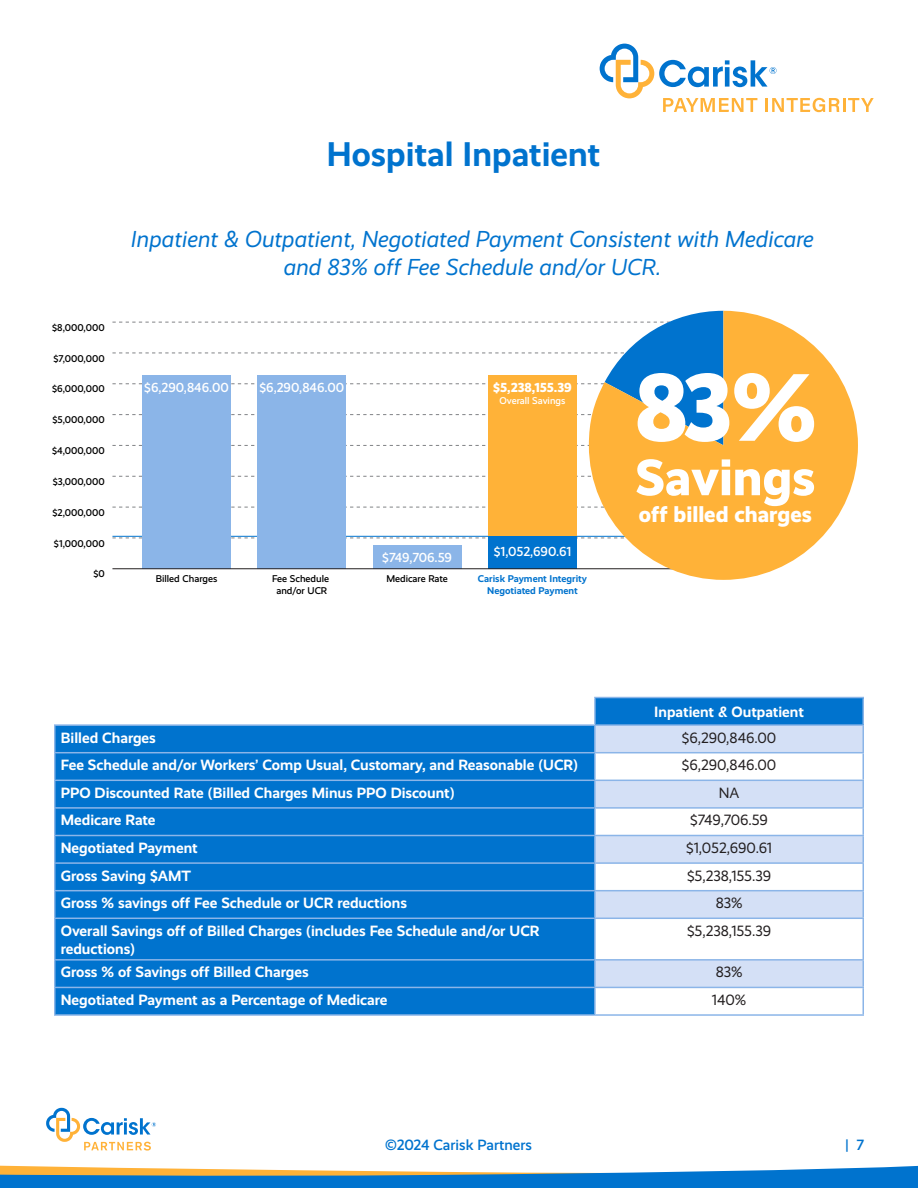
<style>
.page{position:relative;width:918px;height:1188px;background:#fff}
.page>*{position:absolute;margin:0;border:0;box-sizing:border-box;transform-origin:0 0}
.t1{font:800 96.6px "Realist";color:#fff}
.t2{font:800 51.45px "Realist";color:#fff}
.t3{font:700 34.5px "Realist";color:#0073ce}
.t4{font:italic 23.25px/27.9px "Realist";color:#0073ce;text-align:center}
.t5{font:800 22.35px "Realist";color:#fff}
.t6{font:700 15px/18px "Realist";color:#fff}
.t7{font:15px "Realist";letter-spacing:-.005em;color:#231f20}
.t8{font:500 15px "Realist";color:#0073ce}
.t9{font:500 13.2px "Realist";letter-spacing:-.005em;color:#fff}
.t10{font:800 13.2px "Realist";color:#fff}
.t11{font:500 9.9px/11.9px "Realist";color:#000;text-align:center}
.t12{font:700 9.9px/11.9px "Realist";color:#0073ce;text-align:center}
.t13{font:500 9.9px "Realist";color:#fff}
</style>
<div class="page">
<svg style="left:0;top:1165px;width:918px;height:23px"></svg>
<svg style="left:46px;top:1108px;width:110px;height:43px"></svg>
<svg style="left:600px;top:44px;width:274px;height:68px"></svg>
<div style="left:595px;top:698px;width:268px;height:27px;background:#0073ce"></div>
<div style="left:56px;top:726px;width:538px;height:288px;background:#0073ce"></div>
<svg style="left:596px;top:726px;width:266px;height:261px;fill:#d4e0f6"></svg>
<hr style="left:594px;top:697px;width:270px;height:1px;background:#8bb5e8">
<hr style="left:594px;top:698px;width:2px;height:26px;background:#8bb5e8">
<hr style="left:862px;top:698px;width:2px;height:26px;background:#8bb5e8">
<hr style="left:54px;top:724px;width:541px;height:2px;background:#8bb5e8">
<hr style="left:54px;top:726px;width:2px;height:26px;background:#8bb5e8">
<hr style="left:595px;top:724px;width:269px;height:2px;background:#8bb5e8">
<hr style="left:594px;top:726px;width:2px;height:26px;background:#8bb5e8">
<hr style="left:862px;top:726px;width:2px;height:26px;background:#8bb5e8">
<hr style="left:54px;top:752px;width:541px;height:1px;background:#8bb5e8">
<hr style="left:54px;top:753px;width:2px;height:27px;background:#8bb5e8">
<hr style="left:595px;top:752px;width:269px;height:1px;background:#8bb5e8">
<hr style="left:594px;top:753px;width:2px;height:27px;background:#8bb5e8">
<hr style="left:862px;top:753px;width:2px;height:27px;background:#8bb5e8">
<hr style="left:54px;top:780px;width:541px;height:1px;background:#8bb5e8">
<hr style="left:54px;top:781px;width:2px;height:26px;background:#8bb5e8">
<hr style="left:595px;top:780px;width:269px;height:1px;background:#8bb5e8">
<hr style="left:594px;top:781px;width:2px;height:26px;background:#8bb5e8">
<hr style="left:862px;top:781px;width:2px;height:26px;background:#8bb5e8">
<hr style="left:595px;top:807px;width:269px;height:2px;background:#8bb5e8">
<hr style="left:594px;top:809px;width:2px;height:26px;background:#8bb5e8">
<hr style="left:862px;top:809px;width:2px;height:26px;background:#8bb5e8">
<hr style="left:54px;top:836px;width:2px;height:26px;background:#8bb5e8">
<hr style="left:595px;top:835px;width:269px;height:1px;background:#8bb5e8">
<hr style="left:594px;top:836px;width:2px;height:26px;background:#8bb5e8">
<hr style="left:862px;top:836px;width:2px;height:26px;background:#8bb5e8">
<hr style="left:595px;top:862px;width:269px;height:2px;background:#8bb5e8">
<hr style="left:594px;top:864px;width:2px;height:26px;background:#8bb5e8">
<hr style="left:862px;top:864px;width:2px;height:26px;background:#8bb5e8">
<hr style="left:54px;top:891px;width:2px;height:27px;background:#8bb5e8">
<hr style="left:595px;top:890px;width:269px;height:1px;background:#8bb5e8">
<hr style="left:594px;top:891px;width:2px;height:27px;background:#8bb5e8">
<hr style="left:862px;top:891px;width:2px;height:27px;background:#8bb5e8">
<hr style="left:595px;top:918px;width:269px;height:1px;background:#8bb5e8">
<hr style="left:594px;top:919px;width:2px;height:40px;background:#8bb5e8">
<hr style="left:862px;top:919px;width:2px;height:40px;background:#8bb5e8">
<hr style="left:54px;top:961px;width:2px;height:26px;background:#8bb5e8">
<hr style="left:595px;top:959px;width:269px;height:2px;background:#8bb5e8">
<hr style="left:594px;top:961px;width:2px;height:26px;background:#8bb5e8">
<hr style="left:862px;top:961px;width:2px;height:26px;background:#8bb5e8">
<hr style="left:595px;top:987px;width:269px;height:1px;background:#8bb5e8">
<hr style="left:594px;top:988px;width:2px;height:26px;background:#8bb5e8">
<hr style="left:862px;top:988px;width:2px;height:26px;background:#8bb5e8">
<hr style="left:595px;top:1014px;width:269px;height:2px;background:#8bb5e8">
<hr style="left:54px;top:807px;width:541px;height:2px;background:#8bb5e8">
<hr style="left:54px;top:809px;width:2px;height:26px;background:#8bb5e8">
<hr style="left:54px;top:835px;width:541px;height:1px;background:#8bb5e8">
<hr style="left:54px;top:862px;width:541px;height:2px;background:#8bb5e8">
<hr style="left:54px;top:864px;width:2px;height:26px;background:#8bb5e8">
<hr style="left:54px;top:890px;width:541px;height:1px;background:#8bb5e8">
<hr style="left:54px;top:918px;width:541px;height:1px;background:#8bb5e8">
<hr style="left:54px;top:919px;width:2px;height:40px;background:#8bb5e8">
<hr style="left:54px;top:959px;width:541px;height:2px;background:#8bb5e8">
<hr style="left:54px;top:987px;width:541px;height:1px;background:#8bb5e8">
<hr style="left:54px;top:988px;width:2px;height:26px;background:#8bb5e8">
<hr style="left:54px;top:1014px;width:541px;height:2px;background:#8bb5e8">
<hr style="left:112px;top:536px;width:599px;height:1px;background:#0073ce">
<svg style="left:112px;top:538px;width:477px;height:1px"></svg>
<svg style="left:112px;top:507px;width:477px;height:1px"></svg>
<svg style="left:112px;top:476px;width:477px;height:1px"></svg>
<div style="left:488px;top:375px;width:89px;height:194px;background:#ffb238"></div>
<div style="left:488px;top:536px;width:89px;height:33px;background:#0073ce"></div>
<div style="left:373px;top:546px;width:89px;height:23px;background:#8bb5e8"></div>
<div style="left:257px;top:375px;width:89px;height:194px;background:#8bb5e8"></div>
<div style="left:142px;top:375px;width:89px;height:194px;background:#8bb5e8"></div>
<hr style="left:112px;top:568px;width:574px;height:1px;background:#231f20">
<svg style="left:112px;top:321px;width:477px;height:125px"></svg>
<svg style="left:589px;top:311px;width:269px;height:269px;fill:#ffb238"></svg>
<p class="t3" style="left:327px;top:134px;width:275px">Hospital Inpatient</p>
<p class="t11" style="left:52px;top:321px;width:54px">$8,000,000</p>
<p class="t11" style="left:53px;top:352px;width:53px">$7,000,000</p>
<p class="t11" style="left:52px;top:383px;width:54px">$6,000,000</p>
<p class="t11" style="left:52px;top:414px;width:54px">$5,000,000</p>
<p class="t11" style="left:52px;top:445px;width:54px">$4,000,000</p>
<p class="t11" style="left:53px;top:476px;width:54px">$3,000,000</p>
<p class="t11" style="left:52px;top:506px;width:54px">$2,000,000</p>
<p class="t11" style="left:54px;top:537px;width:52px">$1,000,000</p>
<p class="t11" style="left:93px;top:568px;width:13px">$0</p>
<p class="t4" style="left:131px;top:225px;width:685px">Inpatient &amp; Outpatient, Negotiated Payment Consistent with Medicare and 83% off Fee Schedule and/or UCR.</p>
<p class="t9" style="left:144px;top:380px;width:86px">$6,290,846.00</p>
<p class="t9" style="left:260px;top:380px;width:86px">$6,290,846.00</p>
<p class="t10" style="left:493px;top:379px;width:80px">$5,238,155.39</p>
<p class="t13" style="left:500px;top:395px;width:67px">Overall Savings</p>
<p class="t9" style="left:382px;top:550px;width:71px">$749,706.59</p>
<p class="t9" style="left:494px;top:544px;width:79px">$1,052,690.61</p>
<p class="t11" style="left:156px;top:573px;width:63px">Billed Charges</p>
<p class="t11" style="left:272px;top:573px;width:59px">Fee Schedule and/or UCR</p>
<p class="t11" style="left:386px;top:573px;width:63px">Medicare Rate</p>
<p class="t12" style="left:478px;top:573px;width:111px">Carisk Payment Integrity<br>Negotiated Payment</p>
<p class="t1" style="left:635px;top:350px;width:183px">83%</p>
<p class="t2" style="left:635px;top:447px;width:181px">Savings</p>
<p class="t5" style="left:639px;top:501px;width:175px">off billed charges</p>
<p class="t6" style="left:654px;top:703px;width:151px">Inpatient &amp; Outpatient</p>
<p class="t6" style="left:61px;top:729px;width:97px">Billed Charges</p>
<p class="t7" style="left:682px;top:729px;width:96px">$6,290,846.00</p>
<p class="t6" style="left:61px;top:756px;width:519px">Fee Schedule and/or Workers’ Comp Usual, Customary, and Reasonable (UCR)</p>
<p class="t7" style="left:682px;top:757px;width:96px">$6,290,846.00</p>
<p class="t6" style="left:61px;top:784px;width:395px">PPO Discounted Rate (Billed Charges Minus PPO Discount)</p>
<p class="t7" style="left:719px;top:784px;width:22px">NA</p>
<p class="t6" style="left:61px;top:811px;width:96px">Medicare Rate</p>
<p class="t7" style="left:690px;top:812px;width:79px">$749,706.59</p>
<p class="t6" style="left:61px;top:839px;width:138px">Negotiated Payment</p>
<p class="t7" style="left:686px;top:839px;width:88px">$1,052,690.61</p>
<p class="t6" style="left:61px;top:867px;width:132px">Gross Saving $AMT</p>
<p class="t7" style="left:687px;top:867px;width:86px">$5,238,155.39</p>
<p class="t6" style="left:61px;top:894px;width:348px">Gross % savings off Fee Schedule or UCR reductions</p>
<p class="t7" style="left:716px;top:895px;width:28px">83%</p>
<p class="t6" style="left:61px;top:922px;width:481px">Overall Savings off of Billed Charges (includes Fee Schedule and/or UCR reductions)</p>
<p class="t7" style="left:687px;top:922px;width:86px">$5,238,155.39</p>
<p class="t6" style="left:61px;top:963px;width:249px">Gross % of Savings off Billed Charges</p>
<p class="t7" style="left:716px;top:964px;width:28px">83%</p>
<p class="t6" style="left:61px;top:991px;width:328px">Negotiated Payment as a Percentage of Medicare</p>
<p class="t7" style="left:712px;top:991px;width:36px">140%</p>
<p class="t8" style="left:385px;top:1136px;width:148px">©2024 Carisk Partners</p>
<p class="t8" style="left:845px;top:1136px;width:20px">| 7</p>
</div>
